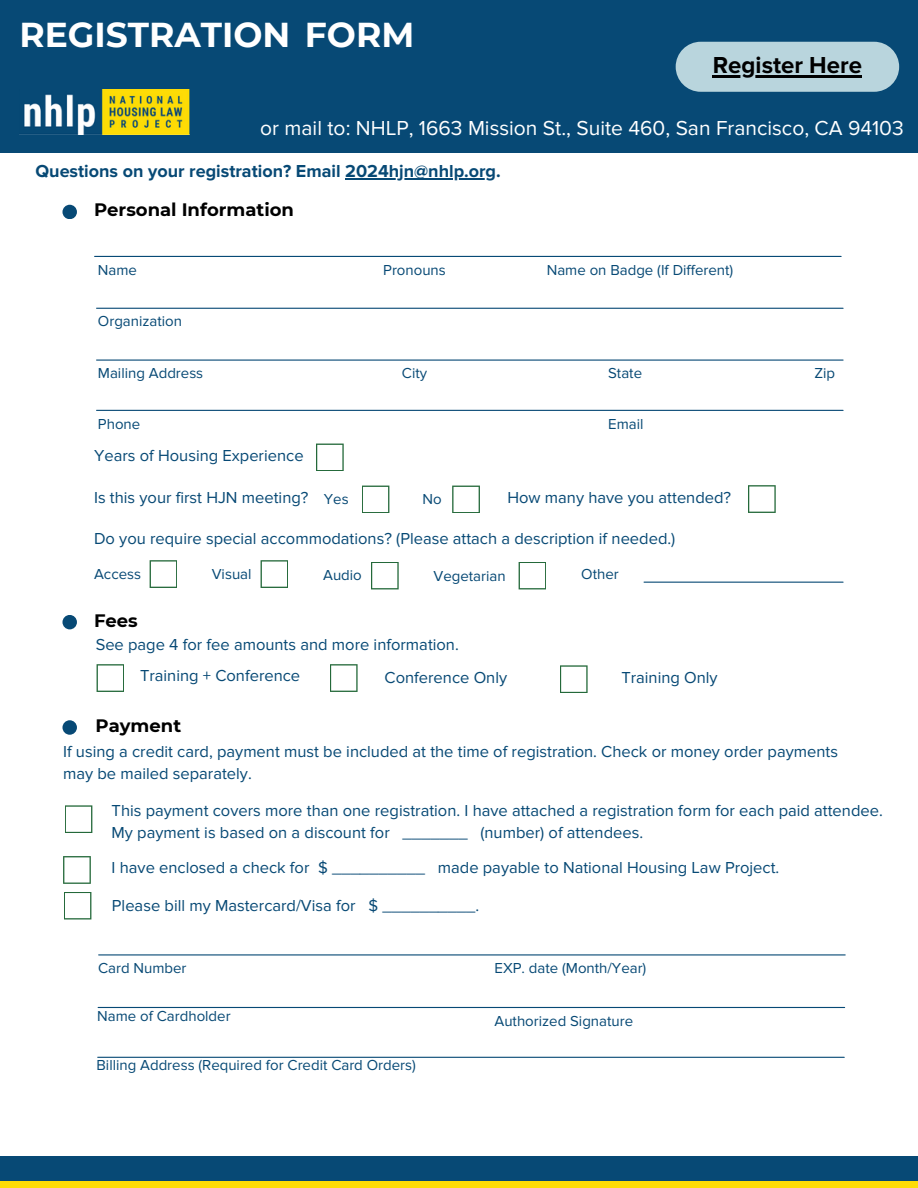
<style>
.page{position:relative;width:918px;height:1188px;background:#fff}
.page>*{position:absolute;margin:0;border:0;box-sizing:border-box;transform-origin:0 0}
.t1{font:700 34.5px "Montserrat";color:#fff}
.t2{font:700 24px "Proxima Nova";color:#000}
.t3{font:21px "Proxima Nova";color:#fff}
.t4{font:700 18px "Proxima Nova";color:#074975}
.t5{font:700 18px "Montserrat";color:#000}
.t6{font:16.5px/22.5px "Proxima Nova";color:#074975}
.t7{font:15px "Proxima Nova";color:#074975}
</style>
<div class="page">
<div style="left:0;top:0;width:918px;height:153px;background:#074975"></div>
<img style="left:24px;top:89px;width:165px;height:45px">
<div style="left:62px;top:205px;width:15px;height:14px;background:#074975;border-radius:50%"></div>
<hr style="left:95px;top:256px;width:746px;height:1px;background:#074975">
<hr style="left:97px;top:308px;width:746px;height:1px;background:#074975">
<hr style="left:97px;top:360px;width:746px;height:1px;background:#074975">
<hr style="left:97px;top:410px;width:746px;height:1px;background:#074975">
<svg style="left:316px;top:444px;width:28px;height:27px"></svg>
<svg style="left:362px;top:486px;width:27px;height:27px"></svg>
<svg style="left:452px;top:486px;width:28px;height:27px"></svg>
<svg style="left:748px;top:485px;width:28px;height:28px"></svg>
<svg style="left:150px;top:560px;width:27px;height:28px"></svg>
<svg style="left:261px;top:560px;width:27px;height:28px"></svg>
<svg style="left:371px;top:562px;width:28px;height:27px"></svg>
<svg style="left:519px;top:562px;width:27px;height:27px"></svg>
<hr style="left:644px;top:582px;width:199px;height:1px;background:#074975">
<div style="left:62px;top:615px;width:15px;height:14px;background:#074975;border-radius:50%"></div>
<svg style="left:97px;top:664px;width:27px;height:28px"></svg>
<svg style="left:330px;top:664px;width:28px;height:28px"></svg>
<svg style="left:560px;top:665px;width:28px;height:28px"></svg>
<div style="left:62px;top:720px;width:15px;height:15px;background:#074975;border-radius:50%"></div>
<div style="left:0;top:1156px;width:918px;height:32px;background:#074975"></div>
<div style="left:0;top:1181px;width:918px;height:7px;background:#fedc07"></div>
<svg style="left:63px;top:856px;width:28px;height:28px"></svg>
<svg style="left:64px;top:892px;width:27px;height:27px"></svg>
<hr style="left:99px;top:954px;width:746px;height:1px;background:#074975">
<hr style="left:98px;top:1007px;width:747px;height:1px;background:#074975">
<hr style="left:98px;top:1057px;width:746px;height:1px;background:#074975">
<hr style="left:345px;top:178px;width:151px;height:1px;background:#074975">
<svg style="left:65px;top:805px;width:27px;height:28px"></svg>
<div style="left:676px;top:42px;width:223px;height:49px;background:#b9d5dd;border-radius:25px"></div>
<hr style="left:713px;top:75px;width:149px;height:2px;background:#000">
<h4 class="t1" style="left:19px;top:14px;width:397px">REGISTRATION FORM</h4>
<p class="t2" style="left:713px;top:51px;width:151px">Register Here</p>
<h5 class="t3" style="left:260px;top:116px;width:645px">or mail to: NHLP, 1663 Mission St., Suite 460, San Francisco, CA 94103</h5>
<p class="t4" style="left:36px;top:161px;width:467px">Questions on your registration? Email 2024hjn@nhlp.org.</p>
<h1 class="t5" style="left:94px;top:199px;width:202px">Personal Information</h1>
<h3 class="t7" style="left:98px;top:261px;width:41px">Name</h3>
<h4 class="t7" style="left:383px;top:261px;width:64px">Pronouns</h4>
<h6 class="t7" style="left:547px;top:261px;width:188px">Name on Badge (If Different)</h6>
<h4 class="t7" style="left:98px;top:313px;width:86px">Organization</h4>
<p class="t7" style="left:98px;top:364px;width:107px">Mailing Address</p>
<p class="t7" style="left:402px;top:364px;width:27px">City</p>
<p class="t7" style="left:608px;top:364px;width:35px">State</p>
<p class="t7" style="left:814px;top:364px;width:22px">Zip</p>
<p class="t7" style="left:98px;top:415px;width:44px">Phone</p>
<p class="t7" style="left:608px;top:415px;width:37px">Email</p>
<p class="t6" style="left:94px;top:444px;width:211px">Years of Housing Experience</p>
<p class="t6" style="left:94px;top:486px;width:216px">Is this your first HJN meeting?</p>
<p class="t7" style="left:324px;top:490px;width:26px">Yes</p>
<p class="t7" style="left:422px;top:490px;width:21px">No</p>
<p class="t6" style="left:507px;top:486px;width:225px">How many have you attended?</p>
<p class="t6" style="left:94px;top:528px;width:583px">Do you require special accommodations? (Please attach a description if needed.)</p>
<h5 class="t7" style="left:94px;top:565px;width:49px">Access</h5>
<h5 class="t7" style="left:212px;top:565px;width:41px">Visual</h5>
<p class="t7" style="left:323px;top:566px;width:40px">Audio</p>
<p class="t7" style="left:434px;top:567px;width:74px">Vegetarian</p>
<h5 class="t7" style="left:581px;top:565px;width:39px">Other</h5>
<h5 class="t5" style="left:94px;top:609px;width:45px">Fees</h5>
<p class="t6" style="left:96px;top:634px;width:365px">See page 4 for fee amounts and more information.</p>
<p class="t6" style="left:140px;top:665px;width:162px">Training + Conference</p>
<p class="t6" style="left:385px;top:666px;width:124px">Conference Only</p>
<p class="t6" style="left:621px;top:666px;width:98px">Training Only</p>
<p class="t5" style="left:96px;top:715px;width:87px">Payment</p>
<h5 class="t6" style="left:63px;top:740px;width:776px">If using a credit card, payment must be included at the time of registration. Check or money order payments may be mailed separately.</h5>
<h5 class="t6" style="left:112px;top:800px;width:773px">This payment covers more than one registration. I have attached a registration form for each paid attendee.<br>My payment is based on a discount for _______ (number) of attendees.</h5>
<h4 class="t6" style="left:112px;top:857px;width:669px">I have enclosed a check for $ __________ made payable to National Housing Law Project.</h4>
<h5 class="t6" style="left:112px;top:894px;width:369px">Please bill my Mastercard/Visa for $ __________.</h5>
<h5 class="t7" style="left:98px;top:959px;width:90px">Card Number</h5>
<h5 class="t7" style="left:494px;top:959px;width:153px">EXP. date (Month/Year)</h5>
<h5 class="t7" style="left:97px;top:1007px;width:135px">Name of Cardholder</h5>
<p class="t7" style="left:494px;top:1012px;width:140px">Authorized Signature</p>
<p class="t7" style="left:97px;top:1057px;width:321px">Billing Address (Required for Credit Card Orders)</p>
</div>
